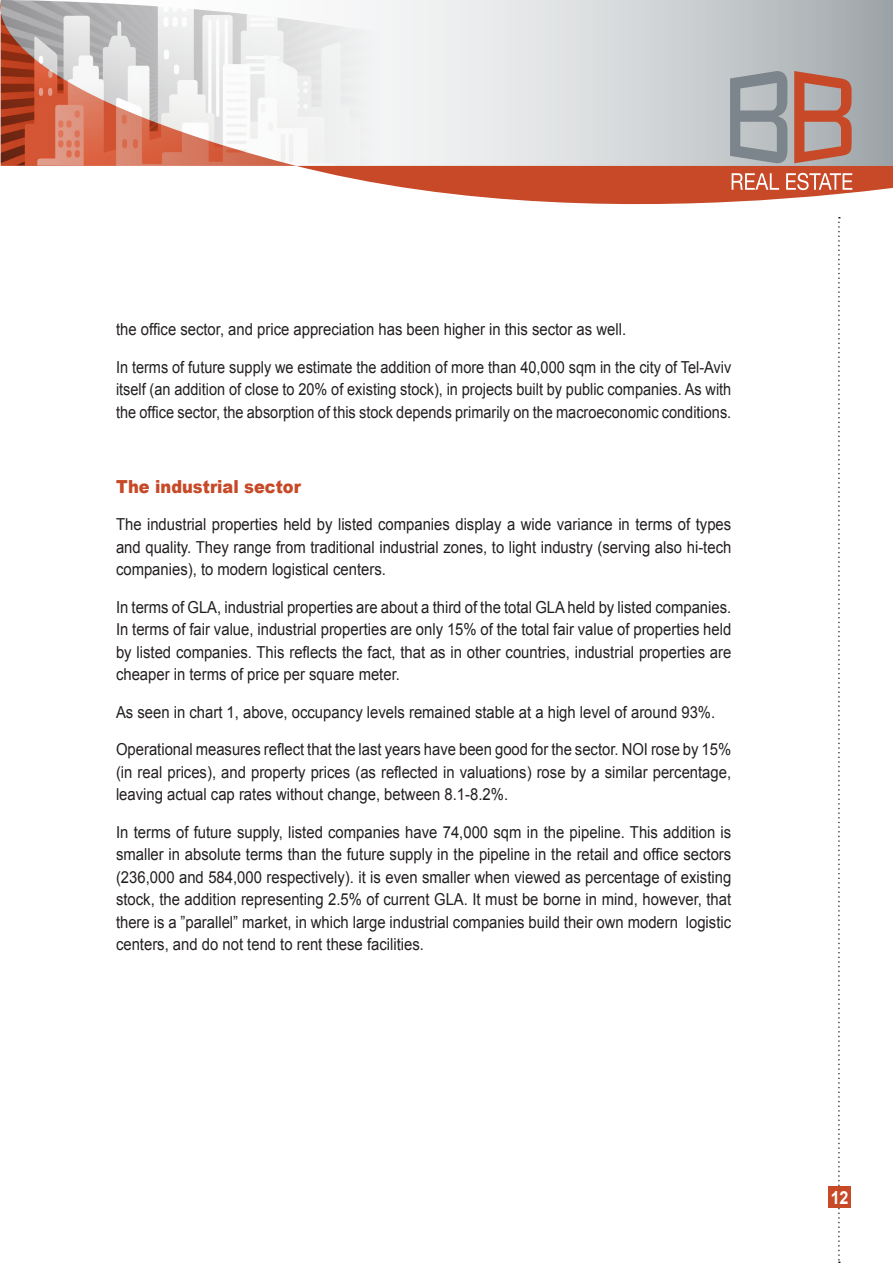
<style>
.page{position:relative;width:893px;height:1263px;background:#fff}
.page>*{position:absolute;margin:0;border:0;box-sizing:border-box;transform-origin:0 0}
.blue_title{font:900 18px "Arial";color:#c74927;scale:.9 1}
.t1{font:700 18px "Arial";color:#fff;scale:.9 1}
.eng_text{font:16.5px/22.5px "Arial";color:#231f20;text-align:justify;scale:.9 1}
.eng_text-2{font:16.5px/22.5px "Arial";color:#231f20;text-align:justify;scale:.88 1}
</style>
<div class="page">
<svg style="left:838px;top:254px;width:2px;height:1009px"></svg>
<div style="left:829px;top:1186px;width:22px;height:22px;background:#c74927"></div>
<svg style="left:0;top:1px;width:893px;height:250px"></svg>
<img style="left:1px;top:0;width:378px;height:168px">
<svg style="left:732px;top:173px;width:47px;height:17px"></svg>
<svg style="left:786px;top:173px;width:66px;height:17px"></svg>
<svg style="left:794px;top:71px;width:58px;height:92px;background:#ba7b6b"></svg>
<svg style="left:730px;top:71px;width:57px;height:92px;background:#989fa4"></svg>
<p class="eng_text" style="left:116px;top:318px;width:568px">the office sector, and price appreciation has been higher in this sector as well.</p>
<p class="eng_text-2" style="left:116px;top:356px;width:701px">In terms of future supply we estimate the addition of more than 40,000 sqm in the city of Tel-Aviv itself (an addition of close to 20% of existing stock), in projects built by public companies. As with the office sector, the absorption of this stock depends primarily on the macroeconomic conditions.</p>
<p class="blue_title" style="left:116px;top:473px;width:207px">The industrial sector</p>
<p class="eng_text" style="left:116px;top:513px;width:685px">The industrial properties held by listed companies display a wide variance in terms of types and quality. They range from traditional industrial zones, to light industry (serving also hi-tech companies), to modern logistical centers.</p>
<p class="eng_text" style="left:116px;top:596px;width:685px">In terms of GLA, industrial properties are about a third of the total GLA held by listed companies.<br>In terms of fair value, industrial properties are only 15% of the total fair value of properties held by listed companies. This reflects the fact, that as in other countries, industrial properties are cheaper in terms of price per square meter.</p>
<p class="eng_text" style="left:116px;top:701px;width:667px">As seen in chart 1, above, occupancy levels remained stable at a high level of around 93%.</p>
<p class="eng_text" style="left:116px;top:738px;width:685px">Operational measures reflect that the last years have been good for the sector. NOI rose by 15% (in real prices), and property prices (as reflected in valuations) rose by a similar percentage, leaving actual cap rates without change, between 8.1-8.2%.</p>
<p class="eng_text" style="left:116px;top:821px;width:685px">In terms of future supply, listed companies have 74,000 sqm in the pipeline. This addition is smaller in absolute terms than the future supply in the pipeline in the retail and office sectors (236,000 and 584,000 respectively). it is even smaller when viewed as percentage of existing stock, the addition representing 2.5% of current GLA. It must be borne in mind, however, that there is a ”parallel” market, in which large industrial companies build their own modern logistic centers, and do not tend to rent these facilities.</p>
<p class="t1" style="left:831px;top:1185px;width:21px">12</p>
</div>
